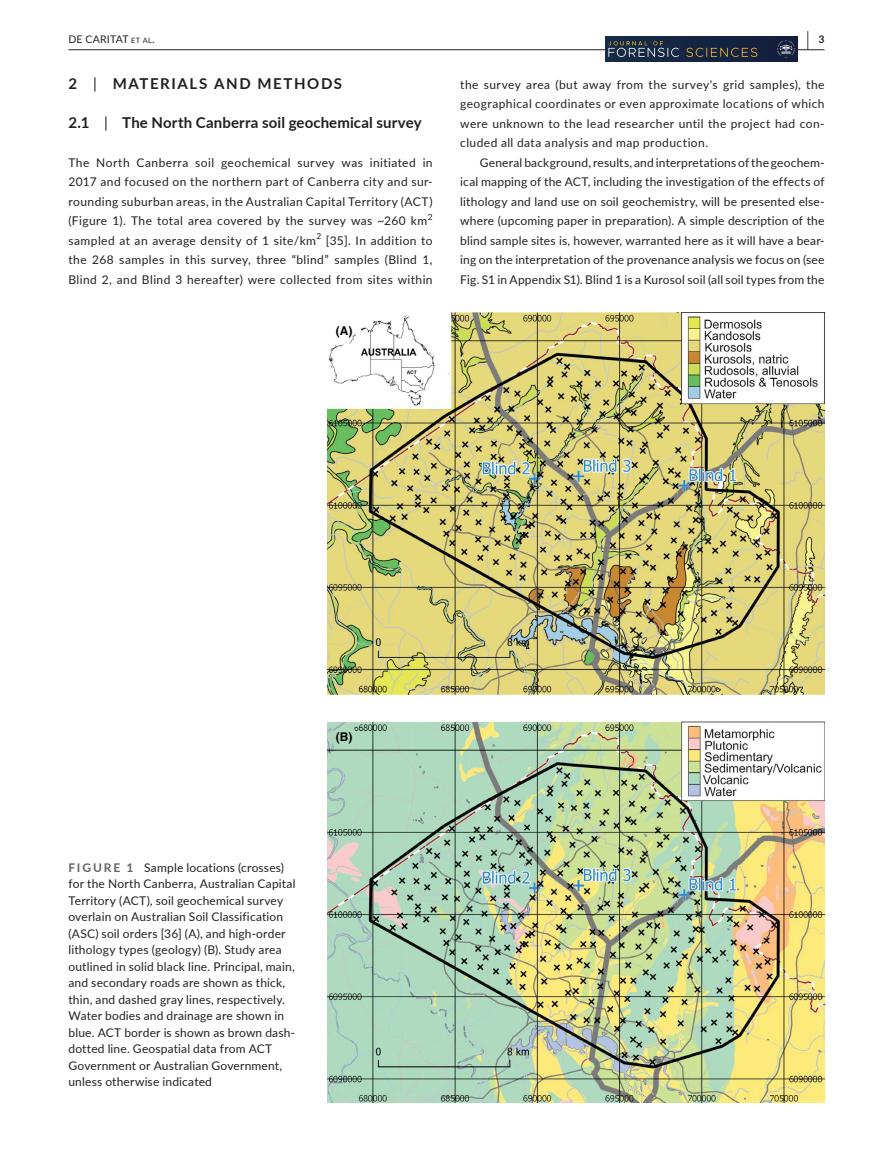
<style>
.page{position:relative;width:893px;height:1174px;background:#fff}
.page>*{position:absolute;margin:0;border:0;box-sizing:border-box;transform-origin:0 0}
.t1{font:700 19.5px "Lato";color:#231f20;scale:.43 1}
.t2{font:700 15px "Lato";letter-spacing:.01em;color:#231f20}
.t3{font:700 15px "Lato";letter-spacing:.11em;color:#231f20}
.t4{font:12px/19.5px "Lato";letter-spacing:.015em;color:#231f20;text-align:justify}
.t5{font:700 12px "Helvetica";color:#000}
.t6{font:10.5px "Lato";letter-spacing:.02em;color:#231f20}
.s1{font-size:7.35px}
.s2{font-weight:400}
.s3{font-weight:700;color:#636366}
</style>
<div class="page">
<hr style="left:68px;top:49px;width:756px;height:1px;background:#231f20">
<img style="left:606px;top:36px;width:191px;height:26px">
<svg style="left:686px;top:48px;width:71px;height:9px"></svg>
<svg style="left:608px;top:41px;width:71px;height:16px"></svg>
<img style="left:777px;top:40px;width:18px;height:18px">
<img style="left:327px;top:312px;width:497px;height:790px">
<p class="t6" style="left:68px;top:31px;width:88px">DE CARITAT <span class="s1">et al</span>.</p>
<h1 class="t1" style="left:807px;top:25px;width:43px">| <sup>3</sup></h1>
<p class="t3" style="left:68px;top:72px;width:275px">2 <span class="s2">|</span> MATERIALS AND METHODS</p>
<p class="t2" style="left:68px;top:111px;width:355px">2.1 <span class="s2">|</span> The North Canberra soil geochemical survey</p>
<p class="t4" style="left:68px;top:152px;width:366px">The North Canberra soil geochemical survey was initiated in 2017 and focused on the northern part of Canberra city and sur&shy;rounding suburban areas, in the Australian Capital Territory (ACT) (Figure 1). The total area covered by the survey was ~260 km<sup>2 </sup>sampled at an average density of 1 site/km<sup>2</sup> [35]. In addition to the 268 samples in this survey, three “blind” samples (Blind 1, Blind 2, and Blind 3 hereafter) were collected from sites within</p>
<p class="t4" style="left:460px;top:74px;width:366px">the survey area (but away from the survey's grid samples), the geographical coordinates or even approximate locations of which were unknown to the lead researcher until the project had con&shy;cluded all data analysis and map production.</p>
<p class="t4" style="left:460px;top:152px;width:366px;text-indent:20px">General background, results, and interpretations of the geochem&shy;ical mapping of the ACT, including the investigation of the effects of lithology and land use on soil geochemistry, will be presented else&shy;where (upcoming paper in preparation). A simple description of the blind sample sites is, however, warranted here as it will have a bear&shy;ing on the interpretation of the provenance analysis we focus on (see Fig. S1 in Appendix S1). Blind 1 is a Kurosol soil (all soil types from the</p>
<p class="t5" style="left:336px;top:323px;width:18px">(A)</p>
<p class="t5" style="left:336px;top:730px;width:18px">(B)</p>
<p class="t4" style="left:68px;top:858px;width:229px;line-height:16.5px;text-align:left"><span class="s3">FIGURE 1</span> Sample locations (crosses) for the North Canberra, Australian Capital Territory (ACT), soil geochemical survey overlain on Australian Soil Classification (ASC) soil orders [36] (A), and high-order lithology types (geology) (B). Study area outlined in solid black line. Principal, main, and secondary roads are shown as thick, thin, and dashed gray lines, respectively.<br>Water bodies and drainage are shown in blue. ACT border is shown as brown dash&shy;dotted line. Geospatial data from ACT Government or Australian Government, unless otherwise indicated</p>
</div>
